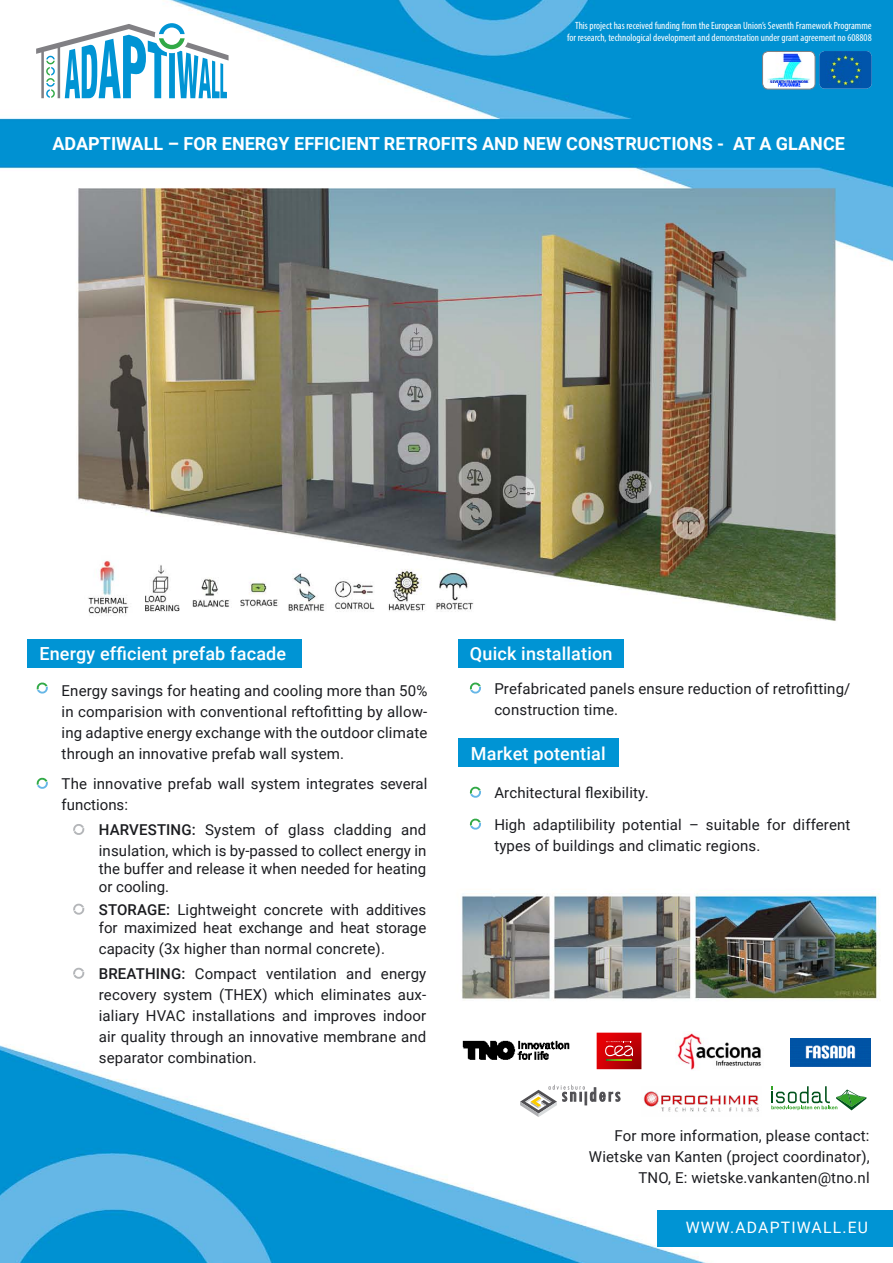
<style>
.page{position:relative;width:893px;height:1263px;background:#fff}
.page>*{position:absolute;margin:0;border:0;box-sizing:border-box;transform-origin:0 0}
.t1{font:700 18px "Roboto";color:#fff}
.t2{font:500 18px "Roboto";letter-spacing:.01em;color:#fff}
.t3{font:15.75px "Roboto";letter-spacing:.075em;color:#fff}
.t4{font:15px/21px "Roboto";letter-spacing:.01em;color:#1b1c20}
.t5{font:condensed 10.5px/12px "Myriad Pro";color:#fff;text-align:right}
.s1{font-weight:500}
</style>
<div class="page">
<img style="left:0;top:0;width:893px;height:1263px">
<div style="left:28px;top:639px;width:274px;height:28px;background:#0094d4"></div>
<div style="left:657px;top:1210px;width:236px;height:36px;background:#0094d4"></div>
<div style="left:458px;top:738px;width:161px;height:28px;background:#0094d4"></div>
<div style="left:458px;top:639px;width:166px;height:28px;background:#0094d4"></div>
<img style="left:462px;top:1036px;width:110px;height:33px">
<img style="left:676px;top:1031px;width:87px;height:40px">
<img style="left:641px;top:1086px;width:121px;height:30px">
<img style="left:791px;top:1038px;width:80px;height:28px">
<svg style="left:597px;top:1033px;width:44px;height:36px;background:#c71717"></svg>
<svg style="left:771px;top:1086px;width:95px;height:24px"></svg>
<svg style="left:520px;top:1085px;width:100px;height:32px"></svg>
<svg style="left:36px;top:23px;width:193px;height:75px"></svg>
<svg style="left:36px;top:682px;width:12px;height:12px"></svg>
<svg style="left:469px;top:682px;width:13px;height:12px"></svg>
<svg style="left:469px;top:786px;width:13px;height:12px"></svg>
<svg style="left:469px;top:818px;width:13px;height:12px"></svg>
<svg style="left:36px;top:777px;width:12px;height:12px"></svg>
<svg style="left:73px;top:823px;width:12px;height:13px"></svg>
<svg style="left:73px;top:903px;width:12px;height:12px"></svg>
<svg style="left:73px;top:967px;width:12px;height:12px"></svg>
<div style="left:762px;top:51px;width:53px;height:38px;background:#fff;border-radius:6px"></div>
<img style="left:767px;top:53px;width:43px;height:34px">
<div style="left:762px;top:51px;width:53px;height:38px;border:1px solid #818084;border-radius:6px"></div>
<img style="left:819px;top:51px;width:53px;height:38px">
<p class="t5" style="left:567px;top:20px;width:306px">This project has received funding from the European Union’s Seventh Framework Programme for research, technological development and demonstration under grant agreement no 608808</p>
<p class="t1" style="left:53px;top:131px;width:794px">ADAPTIWALL – FOR ENERGY EFFICIENT RETROFITS AND NEW CONSTRUCTIONS - AT A GLANCE</p>
<p class="t2" style="left:39px;top:641px;width:248px">Energy efficient prefab facade</p>
<p class="t2" style="left:470px;top:641px;width:144px">Quick installation</p>
<p class="t4" style="left:62px;top:679px;width:367px;text-align:justify">Energy savings for heating and cooling more than 50% in comparision with conventional reftofitting by allow&shy;ing adaptive energy exchange with the outdoor climate through an innovative prefab wall system.</p>
<p class="t4" style="left:62px;top:773px;width:367px">The innovative prefab wall system integrates several functions:</p>
<p class="t4" style="left:99px;top:819px;width:329px"><span class="s1">HARVESTING:</span> System of glass cladding and insulation, which is by-passed to collect energy in</p>
<p class="t4" style="left:99px;top:859px;width:329px;line-height:18px">the buffer and release it when needed for heating or cooling.</p>
<p class="t4" style="left:99px;top:900px;width:329px;line-height:18px"><span class="s1">STORAGE:</span> Lightweight concrete with additives for maximized heat exchange and heat storage</p>
<p class="t4" style="left:99px;top:935px;width:329px;line-height:25px">capacity (3x higher than normal concrete).<br><span class="s1">BREATHING:</span> Compact ventilation and energy</p>
<p class="t4" style="left:99px;top:983px;width:329px;text-align:justify">recovery system (THEX) which eliminates aux&shy;ialiary HVAC installations and improves indoor air quality through an innovative membrane and separator combination.</p>
<p class="t4" style="left:494px;top:677px;width:358px">Prefabricated panels ensure reduction of retrofitting/ construction time.</p>
<p class="t2" style="left:471px;top:741px;width:136px">Market potential</p>
<p class="t4" style="left:494px;top:781px;width:156px">Architectural flexibility.</p>
<p class="t4" style="left:494px;top:813px;width:358px">High adaptilibility potential – suitable for different types of buildings and climatic regions.</p>
<p class="t4" style="left:589px;top:1125px;width:282px;text-align:right">For more information, please contact:<br>Wietske van Kanten (project coordinator),<br>TNO, E: wietske.vankanten@tno.nl</p>
<p class="t3" style="left:686px;top:1217px;width:184px">WWW.ADAPTIWALL.EU</p>
</div>
